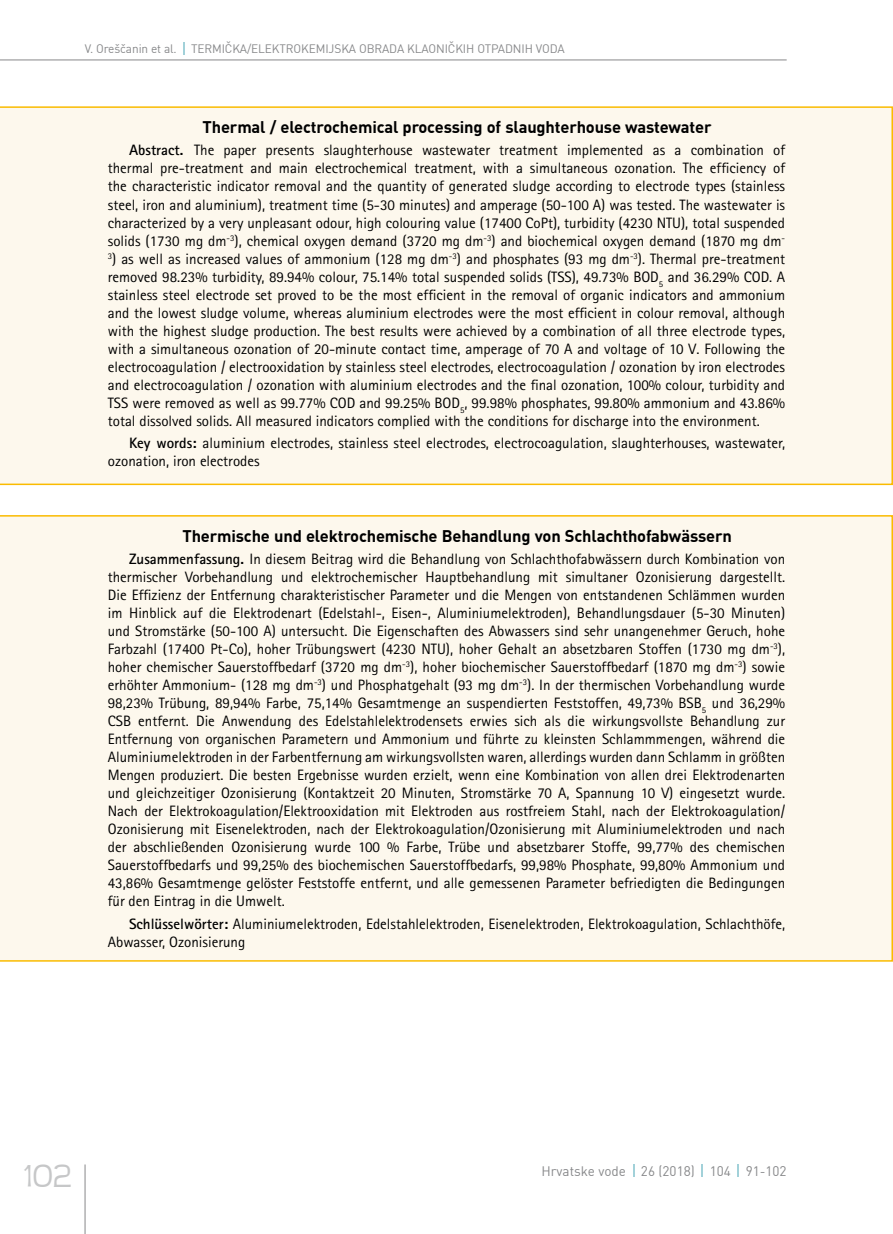
<style>
.page{position:relative;width:893px;height:1234px;background:#fff}
.page>*{position:absolute;margin:0;border:0;box-sizing:border-box;transform-origin:0 0}
.t1{font:300 36px "Teen";color:#c6c7c8}
.t2{font:700 16.5px "DIN";letter-spacing:-.01em;color:#000}
.t3{font:15px/18px "Rotis Sans Serifklemy";color:#000;text-align:justify}
.t4{font:13.5px "DIN";color:#87888a}
.t5{font:12px "DIN";letter-spacing:-.01em;color:#87888a}
.s1{font-weight:700}
</style>
<div class="page">
<hr style="left:85px;top:1164px;width:1px;height:69px;background:#87888a">
<hr style="left:0;top:60px;width:787px;height:1px;background:#87888a">
<svg style="left:633px;top:1164px;width:1px;height:12px"></svg>
<svg style="left:702px;top:1164px;width:1px;height:12px"></svg>
<svg style="left:738px;top:1164px;width:1px;height:12px"></svg>
<svg style="left:183px;top:42px;width:2px;height:12px"></svg>
<div style="left:0;top:106px;width:893px;height:379px;background:#fdf8ed"></div>
<div style="left:0;top:515px;width:893px;height:446px;background:#fdf8ed"></div>
<p class="t5" style="left:85px;top:41px;width:291px">V. OREŠČANIN ET AL. TERMIČKA/ELEKTROKEMIJSKA OBRADA</p>
<p class="t5" style="left:407px;top:41px;width:151px">KLAONIČKIH OTPADNIH VODA</p>
<p class="t2" style="left:203px;top:116px;width:510px">Thermal / electrochemical processing of slaughterhouse wastewater</p>
<p class="t3" style="left:108px;top:141px;width:679px;text-indent:21px"><span class="s1">Abstract.</span> The paper presents slaughterhouse wastewater treatment implemented as a combination of thermal pre-treatment and main electrochemical treatment, with a simultaneous ozonation. The efficiency of the characteristic indicator removal and the quantity of generated sludge according to electrode types (stainless steel, iron and aluminium), treatment time (5-30 minutes) and amperage (50-100 A) was tested. The wastewater is characterized by a very unpleasant odour, high colouring value (17400 CoPt), turbidity (4230 NTU), total suspended solids (1730 mg dm<sup>-3</sup>), chemical oxygen demand (3720 mg dm<sup>-3</sup>) and biochemical oxygen demand (1870 mg dm<sup>-</sup></p>
<p class="t3" style="left:108px;top:249px;width:679px"><sup>3</sup>) as well as increased values of ammonium (128 mg dm<sup>-3</sup>) and phosphates (93 mg dm<sup>-3</sup>). Thermal pre-treatment removed 98.23% turbidity, 89.94% colour, 75.14% total suspended solids (TSS), 49.73% BOD<sub>5</sub> and 36.29% COD. A stainless steel electrode set proved to be the most efficient in the removal of organic indicators and ammonium and the lowest sludge volume, whereas aluminium electrodes were the most efficient in colour removal, although with the highest sludge production. The best results were achieved by a combination of all three electrode types, with a simultaneous ozonation of 20-minute contact time, amperage of 70 A and voltage of 10 V. Following the electrocoagulation / electrooxidation by stainless steel electrodes, electrocoagulation / ozonation by iron electrodes and electrocoagulation / ozonation with aluminium electrodes and the final ozonation, 100% colour, turbidity and TSS were removed as well as 99.77% COD and 99.25% BOD<sub>5</sub>, 99.98% phosphates, 99.80% ammonium and 43.86% total dissolved solids. All measured indicators complied with the conditions for discharge into the environment.</p>
<p class="t3" style="left:108px;top:433px;width:679px;text-indent:21px"><span class="s1">Key words:</span> aluminium electrodes, stainless steel electrodes, electrocoagulation, slaughterhouses, wastewater, ozonation, iron electrodes</p>
<p class="t2" style="left:182px;top:524px;width:551px">Thermische und elektrochemische Behandlung von Schlachthofabwässern</p>
<p class="t3" style="left:108px;top:550px;width:679px;text-indent:21px"><span class="s1">Zusammenfassung.</span> In diesem Beitrag wird die Behandlung von Schlachthofabwässern durch Kombination von thermischer Vorbehandlung und elektrochemischer Hauptbehandlung mit simultaner Ozonisierung dargestellt.<br>Die Effizienz der Entfernung charakteristischer Parameter und die Mengen von entstandenen Schlämmen wurden im Hinblick auf die Elektrodenart (Edelstahl-, Eisen-, Aluminiumelektroden), Behandlungsdauer (5-30 Minuten) und Stromstärke (50-100 A) untersucht. Die Eigenschaften des Abwassers sind sehr unangenehmer Geruch, hohe Farbzahl (17400 Pt-Co), hoher Trübungswert (4230 NTU), hoher Gehalt an absetzbaren Stoffen (1730 mg dm<sup>-3</sup>), hoher chemischer Sauerstoffbedarf (3720 mg dm<sup>-3</sup>), hoher biochemischer Sauerstoffbedarf (1870 mg dm<sup>-3</sup>) sowie erhöhter Ammonium- (128 mg dm<sup>-3</sup>) und Phosphatgehalt (93 mg dm<sup>-3</sup>). In der thermischen Vorbehandlung wurde 98,23% Trübung, 89,94% Farbe, 75,14% Gesamtmenge an suspendierten Feststoffen, 49,73% BSB<sub>5</sub> und 36,29% CSB entfernt. Die Anwendung des Edelstahlelektrodensets erwies sich als die wirkungsvollste Behandlung zur Entfernung von organischen Parametern und Ammonium und führte zu kleinsten Schlammmengen, während die Aluminiumelektroden in der Farbentfernung am wirkungsvollsten waren, allerdings wurden dann Schlamm in größten Mengen produziert. Die besten Ergebnisse wurden erzielt, wenn eine Kombination von allen drei Elektrodenarten und gleichzeitiger Ozonisierung (Kontaktzeit 20 Minuten, Stromstärke 70 A, Spannung 10 V) eingesetzt wurde.<br>Nach der Elektrokoagulation/Elektrooxidation mit Elektroden aus rostfreiem Stahl, nach der Elektrokoagulation/ Ozonisierung mit Eisenelektroden, nach der Elektrokoagulation/Ozonisierung mit Aluminiumelektroden und nach der abschließenden Ozonisierung wurde 100 % Farbe, Trübe und absetzbarer Stoffe, 99,77% des chemischen Sauerstoffbedarfs und 99,25% des biochemischen Sauerstoffbedarfs, 99,98% Phosphate, 99,80% Ammonium und 43,86% Gesamtmenge gelöster Feststoffe entfernt, und alle gemessenen Parameter befriedigten die Bedingungen für den Eintrag in die Umwelt.</p>
<p class="t3" style="left:108px;top:914px;width:679px;text-indent:21px"><span class="s1">Schlüsselwörter:</span> Aluminiumelektroden, Edelstahlelektroden, Eisenelektroden, Elektrokoagulation, Schlachthöfe,<br>Abwasser, Ozonisierung</p>
<h1 class="t1" style="left:24px;top:1156px;width:50px">102</h1>
<p class="t4" style="left:542px;top:1161px;width:247px">HRVATSKE VODE 26 (2018) 104 91-102</p>
</div>
